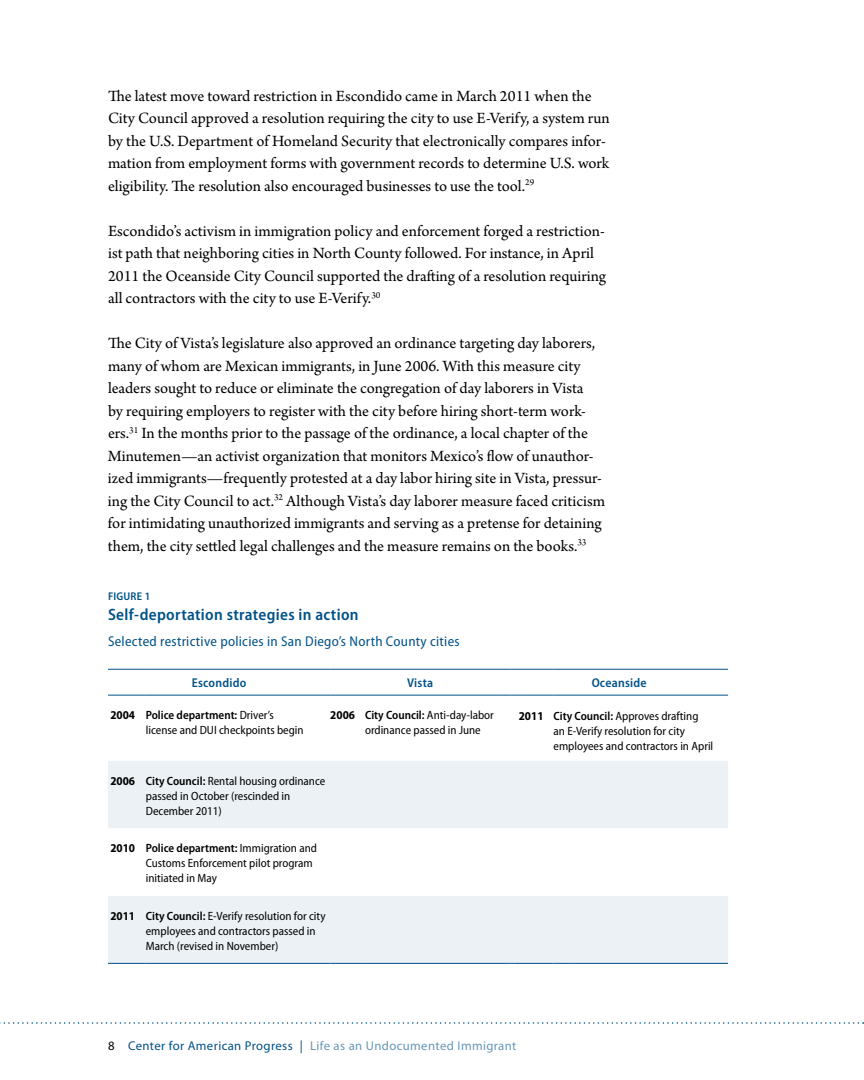
<style>
.page{position:relative;width:864px;height:1080px;background:#fff}
.page>*{position:absolute;margin:0;border:0;box-sizing:border-box;transform-origin:0 0}
.t1{font:16.5px/22.5px "Arno Pro";color:#000}
.t2{font:600 semi-condensed 16.5px "Myriad Pro";letter-spacing:.02em;color:#005288}
.t3{font:semi-condensed 14.25px "Myriad Pro";letter-spacing:.02em;color:#005288}
.t4{font:12.75px "Myriad Pro";letter-spacing:.03em;color:#6697b8}
.t5{font:600 semi-condensed 12.75px "Myriad Pro";letter-spacing:.02em;color:#005288}
.t6{font:semi-condensed 12px/15px "Myriad Pro";color:#000}
.t7{font:600 semi-condensed 11.25px "Myriad Pro";letter-spacing:.02em;color:#005288}
.s1{font-weight:700}
.s2{font-weight:600}
.s3{color:#000}
.s4{color:#005288}
</style>
<div class="page">
<svg style="left:0;top:1022px;width:864px;height:2px"></svg>
<div style="left:108px;top:761px;width:620px;height:67px;background:#ebf1f5"></div>
<div style="left:108px;top:896px;width:620px;height:67px;background:#ebf1f5"></div>
<hr style="left:108px;top:669px;width:38px;height:1px;background:#005288">
<hr style="left:146px;top:669px;width:184px;height:1px;background:#005288">
<hr style="left:330px;top:669px;width:35px;height:1px;background:#005288">
<hr style="left:365px;top:669px;width:145px;height:1px;background:#005288">
<hr style="left:515px;top:669px;width:39px;height:1px;background:#005288">
<svg style="left:554px;top:669px;width:21px;height:1px"></svg>
<hr style="left:575px;top:669px;width:153px;height:1px;background:#005288">
<hr style="left:108px;top:695px;width:38px;height:1px;background:#005288">
<hr style="left:146px;top:695px;width:184px;height:1px;background:#005288">
<hr style="left:330px;top:695px;width:35px;height:1px;background:#005288">
<hr style="left:365px;top:695px;width:145px;height:1px;background:#005288">
<hr style="left:515px;top:695px;width:39px;height:1px;background:#005288">
<svg style="left:554px;top:695px;width:21px;height:1px"></svg>
<hr style="left:575px;top:695px;width:153px;height:1px;background:#005288">
<hr style="left:108px;top:963px;width:38px;height:1px;background:#005288">
<hr style="left:146px;top:963px;width:184px;height:1px;background:#005288">
<hr style="left:330px;top:963px;width:35px;height:1px;background:#005288">
<hr style="left:365px;top:963px;width:145px;height:1px;background:#005288">
<hr style="left:515px;top:963px;width:39px;height:1px;background:#005288">
<svg style="left:554px;top:963px;width:21px;height:1px"></svg>
<hr style="left:575px;top:963px;width:153px;height:1px;background:#005288">
<p class="t1" style="left:108px;top:85px;width:503px">The latest move toward restriction in Escondido came in March 2011 when the City Council approved a resolution requiring the city to use E-Verify, a system run by the U.S. Department of Homeland Security that electronically compares infor&shy;mation from employment forms with government records to determine U.S. work eligibility. The resolution also encouraged businesses to use the tool.<sup>29</sup></p>
<p class="t1" style="left:108px;top:220px;width:500px">Escondido’s activism in immigration policy and enforcement forged a restriction&shy;ist path that neighboring cities in North County followed. For instance, in April 2011 the Oceanside City Council supported the drafting of a resolution requiring all contractors with the city to use E-Verify.<sup>30</sup></p>
<p class="t1" style="left:108px;top:333px;width:499px">The City of Vista’s legislature also approved an ordinance targeting day laborers, many of whom are Mexican immigrants, in June 2006. With this measure city leaders sought to reduce or eliminate the congregation of day laborers in Vista<br>by requiring employers to register with the city before hiring short-term work&shy;ers.<sup>31</sup> In the months prior to the passage of the ordinance, a local chapter of the Minutemen—an activist organization that monitors Mexico’s flow of unauthor&shy;ized immigrants—frequently protested at a day labor hiring site in Vista, pressur&shy;ing the City Council to act.<sup>32</sup> Although Vista’s day laborer measure faced criticism for intimidating unauthorized immigrants and serving as a pretense for detaining them, the city settled legal challenges and the measure remains on the books.<sup>33</sup></p>
<p class="t7" style="left:108px;top:590px;width:44px">FIGURE 1</p>
<p class="t2" style="left:108px;top:605px;width:252px">Self-deportation strategies in action</p>
<p class="t3" style="left:108px;top:633px;width:353px">Selected restrictive policies in San Diego’s North County cities</p>
<p class="t5" style="left:192px;top:676px;width:56px">Escondido</p>
<p class="t5" style="left:407px;top:676px;width:28px">Vista</p>
<p class="t5" style="left:592px;top:676px;width:57px">Oceanside</p>
<p class="t6" style="left:146px;top:708px;width:159px;text-indent:-35px"><span class="s1">2004</span> <span class="s2">Police department:</span> Driver’s license and DUI checkpoints begin</p>
<p class="t6" style="left:365px;top:708px;width:130px;text-indent:-35px"><span class="s1">2006</span> <span class="s2">City Council:</span> Anti-day-labor ordinance passed in June</p>
<p class="t6" style="left:554px;top:709px;width:161px;text-indent:-35px"><span class="s1">2011</span> <span class="s2">City Council:</span> Approves drafting<br>an E-Verify resolution for city employees and contractors in April</p>
<p class="t6" style="left:146px;top:774px;width:181px;text-indent:-35px"><span class="s1">2006</span> <span class="s2">City Council:</span> Rental housing ordinance passed in October (rescinded in<br>December 2011)</p>
<p class="t6" style="left:146px;top:841px;width:173px;text-indent:-35px"><span class="s1">2010</span> <span class="s2">Police department:</span> Immigration and<br>Customs Enforcement pilot program initiated in May</p>
<p class="t6" style="left:146px;top:909px;width:181px;text-indent:-35px"><span class="s1">2011</span> <span class="s2">City Council:</span> E-Verify resolution for city employees and contractors passed in<br>March (revised in November)</p>
<p class="t4" style="left:108px;top:1038px;width:410px"><span class="s3">8</span> <span class="s4">Center for American Progress |</span> Life as an Undocumented Immigrant</p>
</div>
